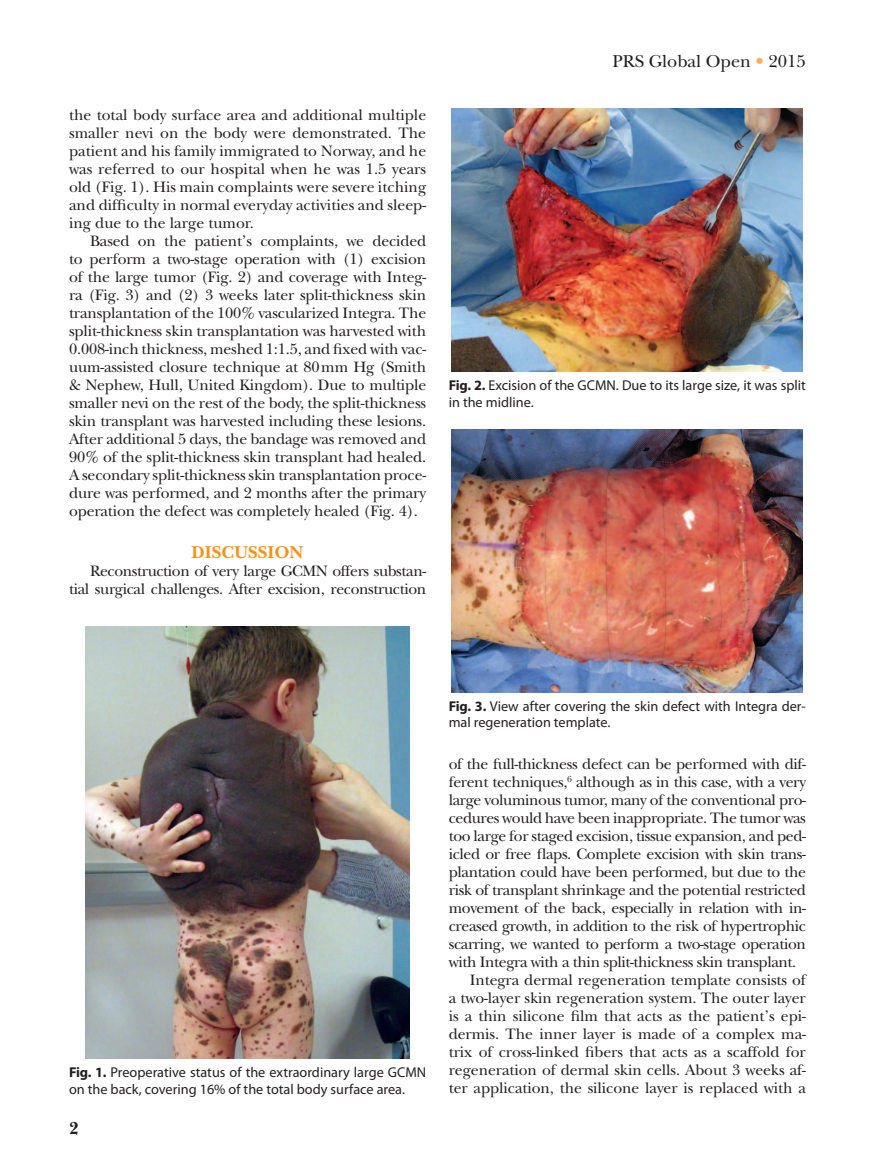
<style>
.page{position:relative;width:878px;height:1175px;background:#fff}
.page>*{position:absolute;margin:0;border:0;box-sizing:border-box;transform-origin:0 0}
.t1{font:18px "New Baskerville";color:#231f20}
.t2{font:700 18px "New Baskerville";color:#f7931d}
.t3{font:700 18px "New Baskerville";color:#231f20}
.t4{font:15.75px/18px "New Baskerville";letter-spacing:-.025em;color:#231f20;text-align:justify}
.t5{font:15.75px "New Baskerville";letter-spacing:-.005em;color:#231f20}
.t6{font:14.25px/16.5px "Myriad Pro";color:#231f20}
.s1{color:#faaf5d}
.s2{font-weight:700}
</style>
<div class="page">
<img style="left:86px;top:626px;width:323px;height:432px">
<img style="left:452px;top:108px;width:351px;height:263px">
<img style="left:452px;top:429px;width:351px;height:263px">
<p class="t4" style="left:69px;top:105px;width:359px">the total body surface area and additional multiple smaller nevi on the body were demonstrated. The patient and his family immigrated to Norway, and he was referred to our hospital when he was 1.5 years old (Fig. 1). His main complaints were severe itching and difficulty in normal everyday activities and sleep&shy;ing due to the large tumor.</p>
<p class="t4" style="left:69px;top:231px;width:359px;text-indent:21px">Based on the patient’s complaints, we decided to perform a two-stage operation with (1) excision of the large tumor (Fig. 2) and coverage with Integ&shy;ra (Fig. 3) and (2) 3 weeks later split-thickness skin transplantation of the 100% vascularized Integra. The split-thickness skin transplantation was harvested with 0.008-inch thickness, meshed 1:1.5, and fixed with vac&shy;uum-assisted closure technique at 80mm Hg (Smith &amp; Nephew, Hull, United Kingdom). Due to multiple smaller nevi on the rest of the body, the split-thickness skin transplant was harvested including these lesions.<br>After additional 5 days, the bandage was removed and 90% of the split-thickness skin transplant had healed.<br>A secondary split-thickness skin transplantation proce&shy;dure was performed, and 2 months after the primary operation the defect was completely healed (Fig. 4).</p>
<p class="t2" style="left:192px;top:541px;width:113px">DISCUSSION</p>
<p class="t4" style="left:69px;top:561px;width:359px;text-align:right">Reconstruction of very large GCMN offers substan&shy;tial surgical challenges. After excision, reconstruction</p>
<p class="t1" style="left:612px;top:51px;width:195px">PRS Global Open <span class="s1">•</span> 2015</p>
<p class="t6" style="left:449px;top:377px;width:358px"><span class="s2">Fig. 2.</span> Excision of the GCMN. Due to its large size, it was split in the midline.</p>
<p class="t6" style="left:69px;top:1064px;width:359px"><span class="s2">Fig. 1.</span> Preoperative status of the extraordinary large GCMN on the back, covering 16% of the total body surface area.</p>
<p class="t3" style="left:69px;top:1118px;width:11px">2</p>
<p class="t6" style="left:449px;top:697px;width:359px"><span class="s2">Fig. 3.</span> View after covering the skin defect with Integra der&shy;mal regeneration template.</p>
<p class="t4" style="left:449px;top:755px;width:359px">of the full-thickness defect can be performed with dif-</p>
<p class="t4" style="left:449px;top:773px;width:359px">ferent techniques,<sup>6</sup> although as in this case, with a very</p>
<p class="t4" style="left:449px;top:791px;width:358px">large voluminous tumor, many of the conventional pro-</p>
<p class="t4" style="left:449px;top:809px;width:359px">cedures would have been inappropriate. The tumor was</p>
<p class="t4" style="left:449px;top:827px;width:359px">too large for staged excision, tissue expansion, and ped-</p>
<p class="t4" style="left:449px;top:845px;width:359px">icled or free flaps. Complete excision with skin trans-</p>
<p class="t4" style="left:449px;top:863px;width:358px">plantation could have been performed, but due to the</p>
<p class="t4" style="left:449px;top:881px;width:359px">risk of transplant shrinkage and the potential restricted</p>
<p class="t4" style="left:449px;top:899px;width:359px">movement of the back, especially in relation with in-</p>
<p class="t4" style="left:449px;top:917px;width:359px">creased growth, in addition to the risk of hypertrophic</p>
<p class="t4" style="left:449px;top:935px;width:359px">scarring, we wanted to perform a two-stage operation</p>
<p class="t4" style="left:449px;top:953px;width:349px">with Integra with a thin split-thickness skin transplant.</p>
<p class="t5" style="left:469px;top:970px;width:338px">Integra dermal regeneration template consists of</p>
<p class="t5" style="left:449px;top:988px;width:358px">a two-layer skin regeneration system. The outer layer</p>
<p class="t5" style="left:449px;top:1006px;width:358px">is a thin silicone film that acts as the patient’s epi-</p>
<p class="t5" style="left:449px;top:1024px;width:359px">dermis. The inner layer is made of a complex ma-</p>
<p class="t5" style="left:449px;top:1042px;width:359px">trix of cross-linked fibers that acts as a scaffold for</p>
<p class="t5" style="left:449px;top:1060px;width:359px">regeneration of dermal skin cells. About 3 weeks af-</p>
<p class="t5" style="left:449px;top:1078px;width:359px">ter application, the silicone layer is replaced with a</p>
</div>
